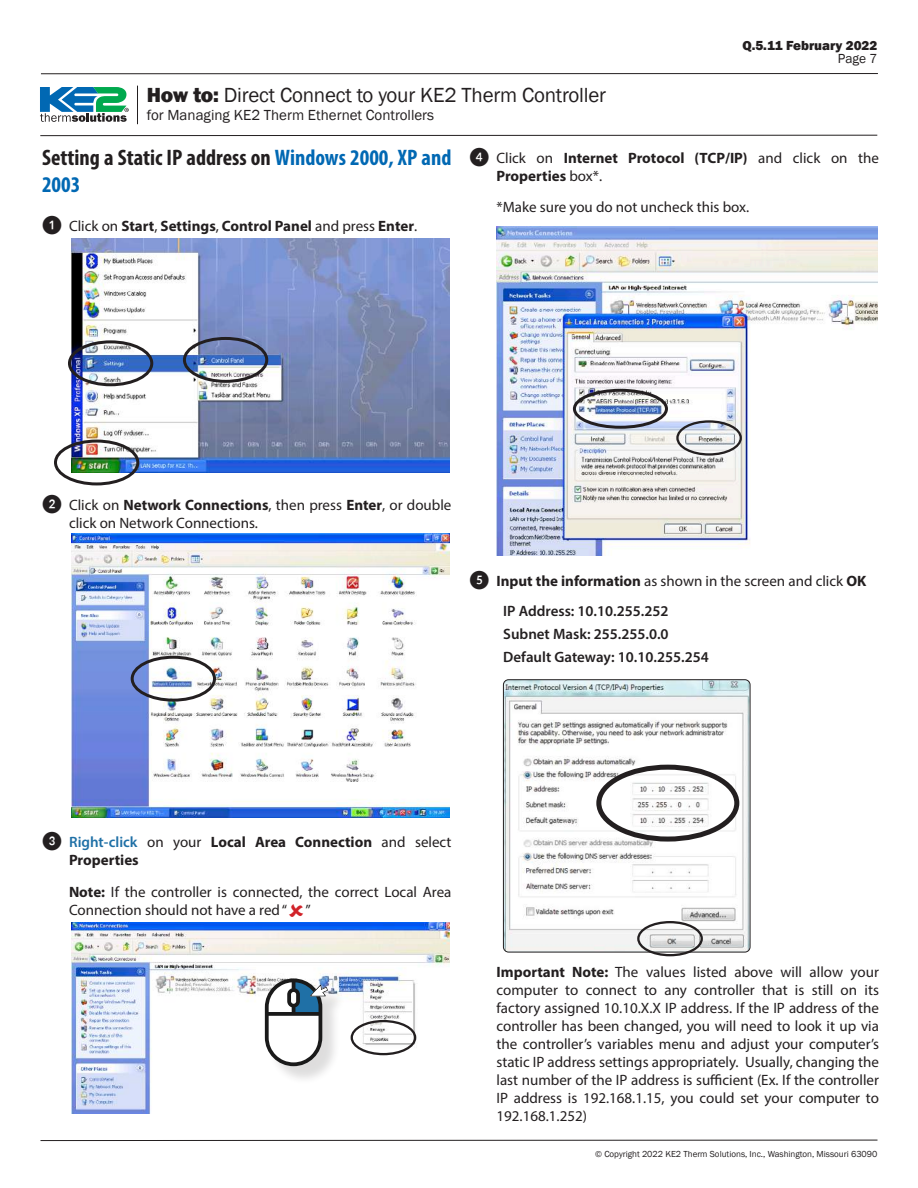
<style>
.page{position:relative;width:918px;height:1188px;background:#fff}
.page>*{position:absolute;margin:0;border:0;box-sizing:border-box;transform-origin:0 0}
.t1{font:700 condensed 22.5px/27px "Myriad Pro";color:#231f20}
.t2{font:21px "Franklin Gothic";letter-spacing:-.01em;color:#231f20}
.t3{font:15px/18px "Myriad Pro";color:#231f20}
.t4{font:700 15px/18px "Myriad Pro";color:#231f20}
.t5{font:600 15px/23.2px "Myriad Pro";color:#231f20}
.t6{font:15px "Franklin Gothic";color:#231f20}
.t7{font:800 13.5px "Franklin Gothic";color:#231f20}
.t8{font:13.5px "Franklin Gothic";color:#231f20}
.t9{font:9px "Franklin Gothic";color:#231f20}
.s1{font-weight:800}
.s2{color:#0168b3}
.s3{font-family:"Lato";font-weight:400;font-size:18px}
.s4{font-weight:400}
.s5{font-family:"Lato";font-size:18px}
.s6{font-weight:700}
.s7{font-weight:600}
.s8{font-weight:600;color:#1f70a6}
</style>
<div class="page">
<hr style="left:41px;top:73px;width:837px;height:1px;background:#231f20">
<svg style="left:40px;top:135px;width:838px;height:1px"></svg>
<hr style="left:137px;top:86px;width:1px;height:38px;background:#231f20">
<svg style="left:40px;top:87px;width:89px;height:35px"></svg>
<svg style="left:40px;top:1140px;width:838px;height:1px"></svg>
<img style="left:72px;top:238px;width:378px;height:234px">
<img style="left:72px;top:534px;width:378px;height:283px">
<div style="left:54px;top:440px;width:85px;height:45px;border:3px solid #231f20;border-radius:50%"></div>
<div style="left:68px;top:340px;width:85px;height:46px;border:3px solid #231f20;border-radius:50%"></div>
<div style="left:183px;top:337px;width:85px;height:46px;border:3px solid #231f20;border-radius:50%"></div>
<div style="left:131px;top:656px;width:85px;height:46px;border:3px solid #231f20;border-radius:50%"></div>
<img style="left:72px;top:922px;width:378px;height:191px">
<div style="left:351px;top:1020px;width:65px;height:35px;border:2px solid #231f20;border-radius:50%"></div>
<div style="left:267px;top:981px;width:79px;height:104px;background:#231f20;opacity:.15"></div>
<svg style="left:265px;top:978px;width:63px;height:88px"></svg>
<img style="left:497px;top:226px;width:381px;height:330px">
<div style="left:573px;top:389px;width:95px;height:40px;border:3px solid #231f20;border-radius:50%"></div>
<div style="left:676px;top:420px;width:66px;height:36px;border:2px solid #231f20;border-radius:50%"></div>
<img style="left:503px;top:680px;width:247px;height:272px">
<div style="left:503px;top:680px;width:247px;height:272px;border:1px solid #231f20;border-radius:5px"></div>
<div style="left:596px;top:765px;width:143px;height:77px;border:5px solid #231f20;border-radius:50%"></div>
<div style="left:637px;top:921px;width:66px;height:35px;border:2px solid #231f20;border-radius:50%"></div>
<h2 class="t2" style="left:147px;top:82px;width:461px"><span class="s1">How to:</span> Direct Connect to your KE2 Therm Controller</h2>
<p class="t6" style="left:147px;top:106px;width:289px">for Managing KE2 Therm Ethernet Controllers</p>
<p class="t7" style="left:742px;top:37px;width:137px">Q.5.11 February 2022</p>
<p class="t8" style="left:838px;top:51px;width:41px">Page 7</p>
<h1 class="t1" style="left:42px;top:144px;width:411px">Setting a Static IP address on <span class="s2">Windows 2000, XP and<br>2003</span></h1>
<p class="t4" style="left:42px;top:216px;width:377px"><span class="s3">❶</span> <span class="s4">Click on</span> Start<span class="s4">,</span> Settings<span class="s4">,</span> Control Panel <span class="s4">and press</span> Enter<span class="s4">.</span></p>
<p class="t4" style="left:496px;top:148px;width:384px;text-indent:-27px"><span class="s3">❹</span> <span class="s4">Click on</span> Internet Protocol (TCP/IP) <span class="s4">and click on the<br></span>Properties <span class="s4">box*.</span></p>
<p class="t3" style="left:496px;top:198px;width:254px">*Make sure you do not uncheck this box.</p>
<p class="t3" style="left:69px;top:495px;width:384px;text-indent:-27px"><span class="s5">❷</span> Click on <span class="s6">Network Connections</span>, then press <span class="s6">Enter</span>, or double click on Network Connections.</p>
<p class="t3" style="left:503px;top:566px;width:365px;line-height:30px;text-indent:-34px"><span class="s5">❺</span> <span class="s6">Input the information</span> as shown in the screen and click <span class="s6">OK<br></span><span class="s7">IP Address: 10.10.255.252</span></p>
<p class="t5" style="left:503px;top:622px;width:207px">Subnet Mask: 255.255.0.0<br>Default Gateway: 10.10.255.254</p>
<p class="t4" style="left:69px;top:833px;width:384px;text-indent:-27px"><span class="s3">❸</span> <span class="s8">Right-click</span> <span class="s4">on your</span> Local Area Connection <span class="s4">and select<br></span>Properties</p>
<p class="t3" style="left:69px;top:882px;width:384px"><span class="s6">Note:</span> If the controller is connected, the correct Local Area<br>Connection should not have a red “ ”</p>
<p class="t3" style="left:496px;top:963px;width:384px;text-align:justify"><span class="s6">Important Note:</span> The values listed above will allow your computer to connect to any controller that is still on its factory assigned 10.10.X.X IP address. If the IP address of the controller has been changed, you will need to look it up via the controller’s variables menu and adjust your computer’s static IP address settings appropriately. Usually, changing the last number of the IP address is sufficient (Ex. If the controller IP address is 192.168.1.15, you could set your computer to 192.168.1.252)</p>
<p class="t9" style="left:595px;top:1149px;width:284px">© Copyright 2022 KE2 Therm Solutions, Inc., Washington, Missouri 63090</p>
</div>
